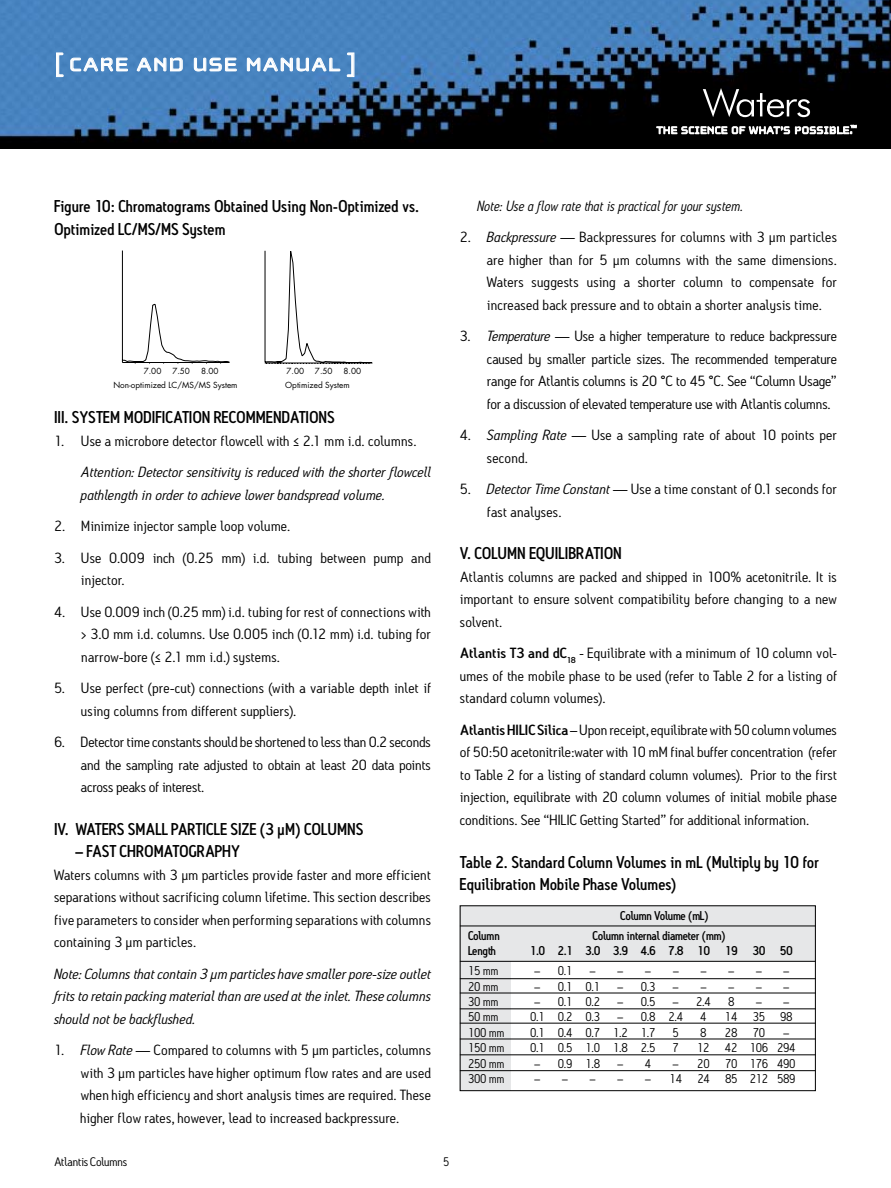
<style>
.page{position:relative;width:891px;height:1188px;background:#fff}
.page>*{position:absolute;margin:0;border:0;box-sizing:border-box;transform-origin:0 0}
.t1{font:27px "Cholla Unicase";letter-spacing:.04em;color:#fff;scale:1.1 1}
.t2{font:500 16.5px/22.5px "Antitled OT";color:#000}
.t3{font:16.5px "Antitled OT Medium Caps";letter-spacing:.01em;color:#000}
.t4{font:14.25px/22.5px "Antitled OT";letter-spacing:.005em;color:#000;text-align:justify;scale:1.1 1}
.t5{font:italic 14.25px/22.5px "Antitled OT";color:#000;scale:1.1 1}
.t6{font:italic 14.25px "Antitled OT";color:#000}
.t7{font:12.3px "Antitled OT";letter-spacing:-.025em;color:#000}
.t8{font:500 12.3px "Antitled OT";letter-spacing:-.025em;color:#000}
.t9{font:12px "Antitled OT";letter-spacing:-.025em;color:#000;scale:1.1 1}
.t10{font:12px "Antitled OT";letter-spacing:-.025em;color:#000}
.t11{font:8.25px/14.1px "Futura Std";color:#000}
.s1{font-style:italic}
.s2{font-weight:500}
</style>
<div class="page">
<img style="left:0;top:0;width:891px;height:148px">
<svg style="left:56px;top:53px;width:7px;height:24px"></svg>
<svg style="left:70px;top:58px;width:58px;height:13px"></svg>
<svg style="left:137px;top:57px;width:46px;height:14px"></svg>
<svg style="left:194px;top:58px;width:43px;height:13px"></svg>
<svg style="left:247px;top:58px;width:93px;height:13px"></svg>
<svg style="left:347px;top:53px;width:7px;height:24px"></svg>
<svg style="left:703px;top:88px;width:107px;height:29px;background:#3a3a3a"></svg>
<svg style="left:657px;top:125px;width:199px;height:9px"></svg>
<svg style="left:122px;top:251px;width:250px;height:113px"></svg>
<div style="left:460px;top:906px;width:51px;height:185px;background:#e6e7e8"></div>
<div style="left:460px;top:906px;width:356px;height:55px;background:#e6e7e8"></div>
<div style="left:460px;top:906px;width:356px;height:185px;border:1px solid #000"></div>
<hr style="left:460px;top:961px;width:356px;height:1px;background:#000">
<hr style="left:460px;top:926px;width:356px;height:1px;background:#000">
<hr style="left:460px;top:978px;width:356px;height:1px;background:#000">
<hr style="left:460px;top:993px;width:356px;height:1px;background:#000">
<hr style="left:460px;top:1009px;width:356px;height:1px;background:#000">
<hr style="left:460px;top:1023px;width:356px;height:1px;background:#000">
<hr style="left:460px;top:1039px;width:356px;height:1px;background:#000">
<hr style="left:460px;top:1055px;width:356px;height:1px;background:#000">
<hr style="left:460px;top:1070px;width:356px;height:1px;background:#000">
<h1 class="t1" style="left:54px;top:51px;width:276px">[ Care and Use Manual ]</h1>
<p class="t2" style="left:54px;top:195px;width:366px">Figure 10: Chromatograms Obtained Using Non-Optimized vs.<br>Optimized LC/MS/MS System</p>
<p class="t11" style="left:201px;top:364px;width:19px">8.00</p>
<p class="t11" style="left:287px;top:364px;width:19px">7.00</p>
<p class="t11" style="left:315px;top:364px;width:19px">7.50</p>
<p class="t11" style="left:344px;top:364px;width:19px">8.00</p>
<p class="t3" style="left:54px;top:407px;width:282px">III. SYSTEM MODIFICATION RECOMMENDATIONS</p>
<p class="t4" style="left:54px;top:429px;width:331px">1. Use a microbore detector flowcell with ≤ 2.1 mm i.d. columns.</p>
<p class="t5" style="left:81px;top:461px;width:320px">Attention: Detector sensitivity is reduced with the shorter flowcell pathlength in order to achieve lower bandspread volume.</p>
<p class="t4" style="left:54px;top:515px;width:216px">2. Minimize injector sample loop volume.</p>
<p class="t4" style="left:81px;top:546px;width:320px;text-indent:-27px">3. Use 0.009 inch (0.25 mm) i.d. tubing between pump and injector.</p>
<p class="t4" style="left:81px;top:600px;width:320px;text-indent:-27px">4. Use 0.009 inch (0.25 mm) i.d. tubing for rest of connections with &gt; 3.0 mm i.d. columns. Use 0.005 inch (0.12 mm) i.d. tubing for narrow-bore (≤ 2.1 mm i.d.) systems.</p>
<p class="t4" style="left:81px;top:677px;width:320px;text-indent:-27px">5. Use perfect (pre-cut) connections (with a variable depth inlet if using columns from different suppliers).</p>
<p class="t4" style="left:81px;top:731px;width:320px;text-indent:-27px">6. Detector time constants should be shortened to less than 0.2 seconds and the sampling rate adjusted to obtain at least 20 data points across peaks of interest.</p>
<p class="t3" style="left:54px;top:819px;width:83px">IV. WATERS SMALL</p>
<p class="t3" style="left:172px;top:819px;width:193px">PARTICLE SIZE (3 ΜM) COLUMNS</p>
<p class="t3" style="left:75px;top:841px;width:166px">– FAST CHROMATOGRAPHY</p>
<p class="t4" style="left:54px;top:863px;width:344px">Waters columns with 3 µm particles provide faster and more efficient separations without sacrificing column lifetime. This section describes five parameters to consider when performing separations with columns containing 3 µm particles.</p>
<p class="t5" style="left:54px;top:962px;width:344px;text-align:justify">Note: Columns that contain 3 µm particles have smaller pore-size outlet frits to retain packing material than are used at the inlet. These columns should not be backflushed.</p>
<p class="t4" style="left:81px;top:1039px;width:320px;text-indent:-27px">1. <span class="s1">Flow Rate</span> — Compared to columns with 5 µm particles, columns with 3 µm particles have higher optimum flow rates and are used when high efficiency and short analysis times are required. These higher flow rates, however, lead to increased backpressure.</p>
<p class="t11" style="left:113px;top:364px;width:126px;text-indent:59px">7.50<br>Non-optimized LC/MS/MS System</p>
<p class="t11" style="left:144px;top:364px;width:19px">7.00</p>
<p class="t11" style="left:285px;top:378px;width:66px">Optimized System</p>
<p class="t6" style="left:477px;top:197px;width:268px">Note: Use a flow rate that is practical for your system.</p>
<p class="t4" style="left:487px;top:226px;width:320px;text-indent:-27px">2. <span class="s1">Backpressure</span> — Backpressures for columns with 3 µm particles are higher than for 5 µm columns with the same dimensions.<br>Waters suggests using a shorter column to compensate for increased back pressure and to obtain a shorter analysis time.</p>
<p class="t4" style="left:487px;top:325px;width:320px;text-indent:-27px">3. <span class="s1">Temperature</span> — Use a higher temperature to reduce backpressure caused by smaller particle sizes. The recommended temperature range for Atlantis columns is 20 °C to 45 °C. See “Column Usage” for a discussion of elevated temperature use with Atlantis columns.</p>
<p class="t4" style="left:487px;top:424px;width:320px;text-indent:-27px">4. <span class="s1">Sampling Rate</span> — Use a sampling rate of about 10 points per second.</p>
<p class="t4" style="left:487px;top:478px;width:320px;text-indent:-27px">5. <span class="s1">Detector Time Constant</span> — Use a time constant of 0.1 seconds for fast analyses.</p>
<p class="t3" style="left:460px;top:543px;width:163px">V. COLUMN EQUILIBRATION</p>
<p class="t4" style="left:460px;top:565px;width:344px">Atlantis columns are packed and shipped in 100% acetonitrile. It is important to ensure solvent compatibility before changing to a new solvent.</p>
<p class="t4" style="left:460px;top:642px;width:344px"><span class="s2">Atlantis T3 and dC</span><sub>18</sub> - Equilibrate with a minimum of 10 column vol&shy;umes of the mobile phase to be used (refer to Table 2 for a listing of standard column volumes).</p>
<p class="t4" style="left:460px;top:718px;width:344px"><span class="s2">Atlantis HILIC Silica</span> – Upon receipt, equilibrate with 50 column volumes of 50:50 acetonitrile:water with 10 mM final buffer concentration (refer to Table 2 for a listing of standard column volumes). Prior to the first injection, equilibrate with 20 column volumes of initial mobile phase conditions. See “HILIC Getting Started” for additional information.</p>
<p class="t2" style="left:460px;top:850px;width:360px">Table 2. Standard Column Volumes in mL (Multiply by 10 for<br>Equilibration Mobile Phase Volumes)</p>
<p class="t8" style="left:620px;top:909px;width:90px">Column Volume (mL)</p>
<p class="t8" style="left:468px;top:928px;width:33px">Column</p>
<p class="t8" style="left:593px;top:928px;width:134px">Column internal diameter (mm)</p>
<p class="t8" style="left:468px;top:944px;width:29px">Length</p>
<p class="t8" style="left:530px;top:944px;width:265px">1.0 2.1 3.0 3.9 4.6 7.8 10 19 30 50</p>
<p class="t7" style="left:468px;top:964px;width:32px">15 mm</p>
<p class="t7" style="left:535px;top:964px;width:39px">– 0.1</p>
<p class="t7" style="left:590px;top:964px;width:35px">– –</p>
<p class="t7" style="left:645px;top:964px;width:35px">– –</p>
<p class="t7" style="left:701px;top:964px;width:35px">– –</p>
<p class="t7" style="left:756px;top:964px;width:35px">– –</p>
<p class="t7" style="left:468px;top:979px;width:32px">20 mm</p>
<p class="t7" style="left:535px;top:979px;width:67px">– 0.1 0.1</p>
<p class="t7" style="left:618px;top:979px;width:39px">– 0.3</p>
<p class="t7" style="left:673px;top:979px;width:35px">– –</p>
<p class="t7" style="left:728px;top:979px;width:35px">– –</p>
<p class="t7" style="left:784px;top:979px;width:7px">–</p>
<p class="t7" style="left:468px;top:994px;width:32px">30 mm</p>
<p class="t7" style="left:535px;top:994px;width:67px">– 0.1 0.2</p>
<p class="t7" style="left:618px;top:994px;width:39px">– 0.5</p>
<p class="t7" style="left:673px;top:994px;width:39px">– 2.4</p>
<p class="t7" style="left:728px;top:994px;width:8px">8</p>
<p class="t7" style="left:756px;top:994px;width:35px">– –</p>
<p class="t7" style="left:468px;top:1010px;width:32px">50 mm</p>
<p class="t7" style="left:530px;top:1010px;width:71px">0.1 0.2 0.3</p>
<p class="t7" style="left:618px;top:1010px;width:67px">– 0.8 2.4</p>
<p class="t7" style="left:700px;top:1010px;width:8px">4</p>
<p class="t7" style="left:725px;top:1010px;width:69px">14 35 98</p>
<p class="t7" style="left:468px;top:1025px;width:38px">100 mm</p>
<p class="t7" style="left:530px;top:1025px;width:127px">0.1 0.4 0.7 1.2 1.7</p>
<p class="t7" style="left:673px;top:1025px;width:8px">5</p>
<p class="t7" style="left:700px;top:1025px;width:8px">8</p>
<p class="t7" style="left:725px;top:1025px;width:42px">28 70</p>
<p class="t7" style="left:784px;top:1025px;width:7px">–</p>
<p class="t7" style="left:468px;top:1041px;width:38px">150 mm</p>
<p class="t7" style="left:530px;top:1041px;width:127px">0.1 0.5 1.0 1.8 2.5</p>
<p class="t7" style="left:673px;top:1041px;width:8px">7</p>
<p class="t7" style="left:697px;top:1041px;width:100px">12 42 106 294</p>
<p class="t7" style="left:468px;top:1056px;width:38px">250 mm</p>
<p class="t7" style="left:535px;top:1056px;width:67px">– 0.9 1.8</p>
<p class="t7" style="left:618px;top:1056px;width:35px">– 4</p>
<p class="t7" style="left:673px;top:1056px;width:124px">– 20 70 176 490</p>
<p class="t7" style="left:468px;top:1071px;width:38px">300 mm</p>
<p class="t7" style="left:535px;top:1071px;width:35px">– –</p>
<p class="t7" style="left:590px;top:1071px;width:35px">– –</p>
<p class="t7" style="left:645px;top:1071px;width:152px">– 14 24 85 212 589</p>
<p class="t9" style="left:54px;top:1154px;width:68px">Atlantis Columns</p>
<p class="t10" style="left:443px;top:1154px;width:8px">5</p>
</div>
